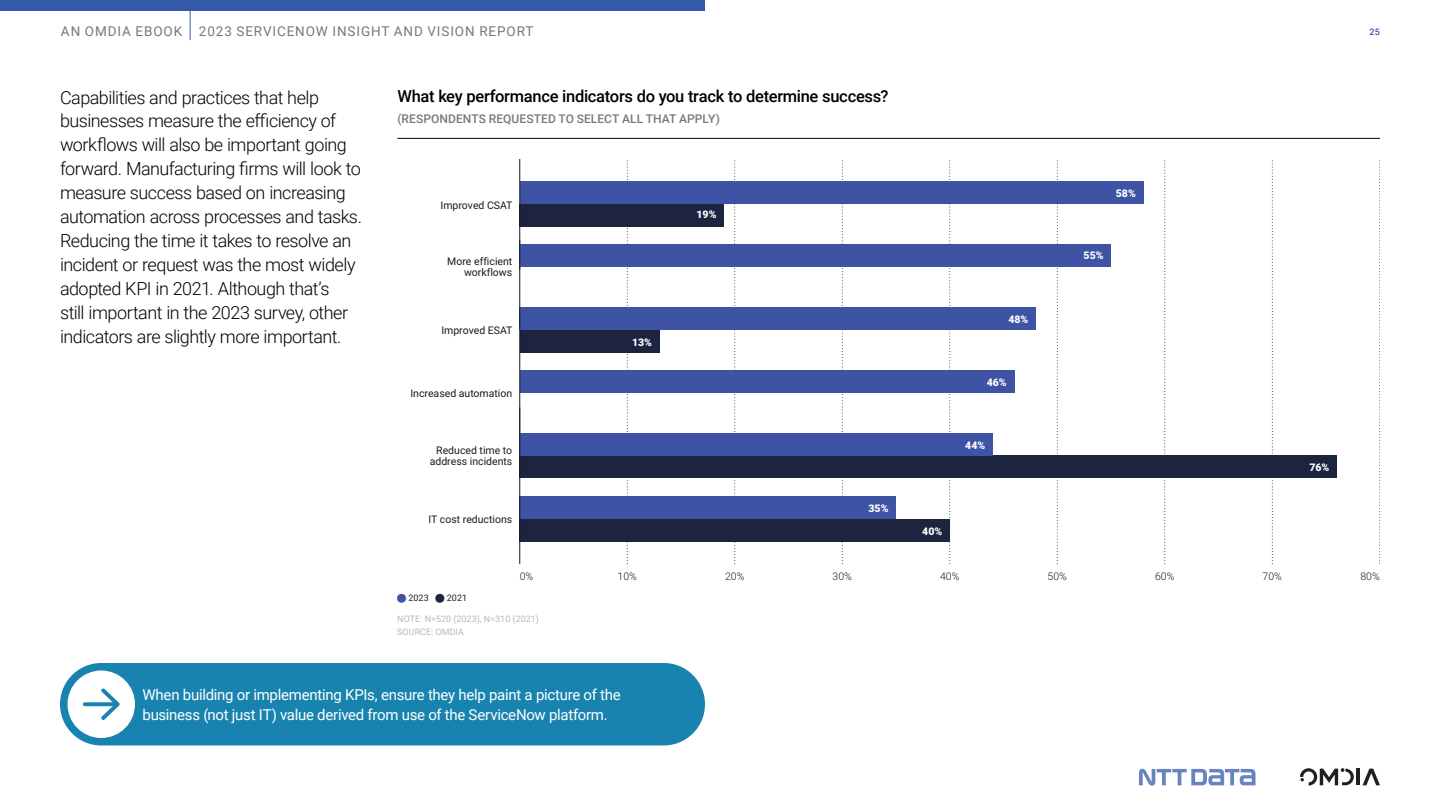
<style>
.page{position:relative;width:1440px;height:810px;background:#fff}
.page>*{position:absolute;margin:0;border:0;box-sizing:border-box;transform-origin:0 0}
.t1{font:300 18px/24px "Roboto";letter-spacing:-.03em;color:#000001}
.t2{font:500 16.5px "Roboto";letter-spacing:-.02em;color:#000001}
.t3{font:15px/19.5px "Roboto";letter-spacing:-.02em;color:#fff}
.t4{font:13.5px "Roboto";letter-spacing:.065em;color:#75797b}
.t5{font:500 12px "Roboto";letter-spacing:.005em;color:#75797b}
.t6{font:10.5px/10.5px "Roboto";color:#1a1a18;text-align:right}
.t7{font:900 10.5px "Roboto";color:#fff}
.t8{font:300 10.5px "Roboto";color:#1a1a18}
.t9{font:9px "Roboto";color:#b4b8c3}
.t10{font:9px "Roboto";color:#211d1e}
.t11{font:500 9px "Roboto";color:#335aa8}
</style>
<div class="page">
<hr style="left:190px;top:0;width:1px;height:40px;background:#335aa8">
<div style="left:0;top:0;width:705px;height:10px;background:#335aa8"></div>
<hr style="left:398px;top:138px;width:982px;height:1px;background:#000001">
<div style="left:60px;top:663px;width:645px;height:83px;background:#1883af;border-radius:41px"></div>
<div style="left:68px;top:670px;width:67px;height:68px;background:#fff;border-radius:50%"></div>
<svg style="left:83px;top:688px;width:37px;height:32px"></svg>
<svg style="left:627px;top:160px;width:1px;height:404px"></svg>
<svg style="left:734px;top:160px;width:1px;height:404px"></svg>
<svg style="left:842px;top:160px;width:1px;height:404px"></svg>
<svg style="left:949px;top:160px;width:1px;height:404px"></svg>
<svg style="left:1057px;top:160px;width:1px;height:404px"></svg>
<svg style="left:1164px;top:160px;width:1px;height:404px"></svg>
<svg style="left:1272px;top:160px;width:1px;height:404px"></svg>
<svg style="left:1379px;top:160px;width:1px;height:404px"></svg>
<hr style="left:520px;top:240px;width:1px;height:30px;background:#231f20">
<hr style="left:520px;top:407px;width:1px;height:30px;background:#231f20">
<div style="left:520px;top:330px;width:140px;height:23px;background:#1d243f"></div>
<div style="left:520px;top:308px;width:516px;height:22px;background:#3e53a3"></div>
<div style="left:520px;top:370px;width:494px;height:23px;background:#3e53a3"></div>
<div style="left:520px;top:244px;width:591px;height:23px;background:#3e53a3"></div>
<div style="left:520px;top:456px;width:817px;height:22px;background:#1d243f"></div>
<div style="left:520px;top:433px;width:473px;height:23px;background:#3e53a3"></div>
<div style="left:520px;top:204px;width:204px;height:22px;background:#1d243f"></div>
<div style="left:520px;top:182px;width:623px;height:22px;background:#3e53a3"></div>
<div style="left:520px;top:519px;width:430px;height:22px;background:#1d243f"></div>
<div style="left:520px;top:496px;width:376px;height:23px;background:#3e53a3"></div>
<hr style="left:519px;top:159px;width:1px;height:405px;background:#1a1a19">
<svg style="left:1363px;top:769px;width:17px;height:16px"></svg>
<hr style="left:1357px;top:769px;width:3px;height:16px;background:#231f20">
<svg style="left:1300px;top:768px;width:54px;height:18px"></svg>
<svg style="left:1139px;top:769px;width:117px;height:17px"></svg>
<p class="t4" style="left:61px;top:22px;width:474px">AN OMDIA EBOOK 2023 SERVICENOW INSIGHT AND VISION REPORT</p>
<p class="t11" style="left:1369px;top:25px;width:12px">25</p>
<p class="t1" style="left:60px;top:84px;width:303px">Capabilities and practices that help businesses measure the efficiency of workflows will also be important going forward. Manufacturing firms will look to measure success based on increasing automation across processes and tasks.<br>Reducing the time it takes to resolve an incident or request was the most widely adopted KPI in 2021. Although that’s<br>still important in the 2023 survey, other indicators are slightly more important.</p>
<p class="t2" style="left:398px;top:85px;width:492px">What key performance indicators do you track to determine success?</p>
<p class="t5" style="left:398px;top:111px;width:324px">(RESPONDENTS REQUESTED TO SELECT ALL THAT APPLY)</p>
<p class="t6" style="left:441px;top:199px;width:73px">Improved CSAT</p>
<p class="t7" style="left:697px;top:207px;width:21px">19%</p>
<p class="t6" style="left:447px;top:256px;width:67px">More efficient workflows</p>
<p class="t6" style="left:441px;top:325px;width:73px">Improved ESAT</p>
<p class="t7" style="left:632px;top:335px;width:21px">13%</p>
<p class="t6" style="left:410px;top:388px;width:103px">Increased automation</p>
<p class="t6" style="left:430px;top:445px;width:84px">Reduced time to address incidents</p>
<p class="t6" style="left:429px;top:514px;width:85px">IT cost reductions</p>
<p class="t7" style="left:869px;top:501px;width:21px">35%</p>
<p class="t7" style="left:1008px;top:312px;width:21px">48%</p>
<p class="t7" style="left:987px;top:375px;width:21px">46%</p>
<p class="t7" style="left:965px;top:438px;width:21px">44%</p>
<p class="t7" style="left:922px;top:523px;width:21px">40%</p>
<p class="t7" style="left:1116px;top:186px;width:21px">58%</p>
<p class="t7" style="left:1084px;top:248px;width:21px">55%</p>
<p class="t7" style="left:1309px;top:460px;width:21px">76%</p>
<p class="t10" style="left:409px;top:592px;width:22px">2023</p>
<p class="t10" style="left:447px;top:592px;width:22px">2021</p>
<p class="t8" style="left:520px;top:569px;width:15px">0%</p>
<p class="t8" style="left:618px;top:569px;width:21px">10%</p>
<p class="t8" style="left:725px;top:569px;width:21px">20%</p>
<p class="t8" style="left:833px;top:569px;width:21px">30%</p>
<p class="t8" style="left:940px;top:569px;width:21px">40%</p>
<p class="t8" style="left:1048px;top:569px;width:21px">50%</p>
<p class="t8" style="left:1155px;top:569px;width:21px">60%</p>
<p class="t8" style="left:1263px;top:569px;width:21px">70%</p>
<p class="t8" style="left:1360px;top:569px;width:21px">80%</p>
<p class="t9" style="left:397px;top:612px;width:143px">NOTE: N=520 (2023), N=310 (2021)</p>
<p class="t9" style="left:397px;top:625px;width:68px">SOURCE: OMDIA</p>
<p class="t3" style="left:142px;top:684px;width:480px">When building or implementing KPIs, ensure they help paint a picture of the business (not just IT) value derived from use of the ServiceNow platform.</p>
</div>
